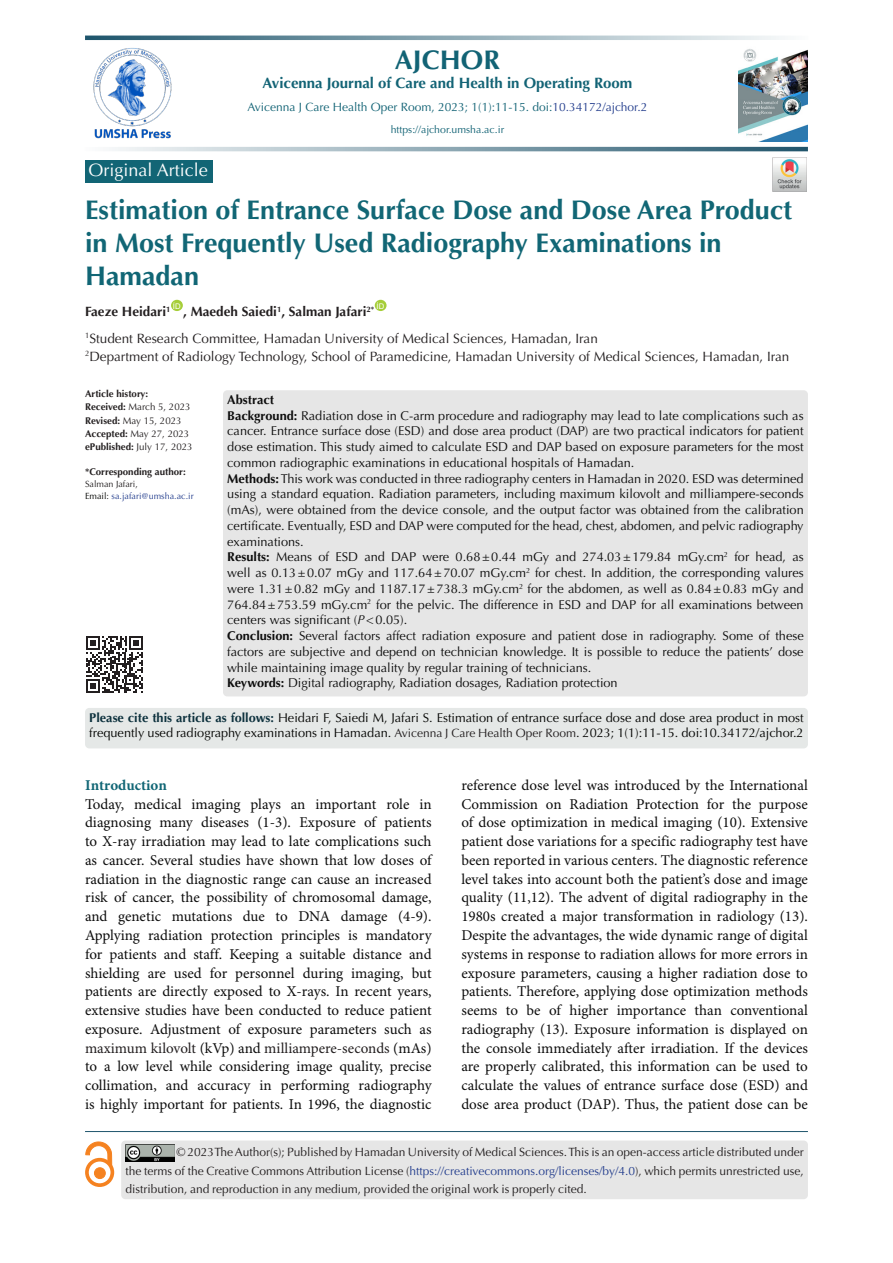
<style>
.page{position:relative;width:893px;height:1263px;background:#fff}
.page>*{position:absolute;margin:0;border:0;box-sizing:border-box;transform-origin:0 0}
.t1{font:700 27px/33px "Optima LT Std";color:#116675}
.t2{font:700 27px "Optima LT Std";color:#126375}
.t3{font:18px "Optima LT Std";color:#fff}
.t4{font:15px/18.8px "Minion Pro";color:#0d0d0d;text-align:justify}
.t5{font:700 15px "Optima LT Std";color:#126375}
.heading_1{font:700 15px "Minion Pro";color:#116675}
.t6{font:13.5px "Optima LT Std";color:#231f20}
.t7{font:700 13.5px "Optima LT Std";color:#231f20}
.Body_Text{font:12.75px/15.8px "Optima LT Std";color:#0d0d0d;text-align:justify}
.t8{font:12.75px/15.8px "Optima LT Std";color:#040503}
.List_Paragraph{font:12.75px "Optima LT Std";color:#0d0d0d}
.t9{font:700 12.75px "Optima LT Std";color:#0d0d0d}
.t10{font:12px/18px "Optima LT Std";color:#221e1f;text-align:justify}
.t11{font:12px "Optima LT Std";color:#126375}
.t12{font:10.5px "Optima LT Std";color:#126375}
.t13{font:700 9.75px "Optima LT Std";color:#231f20}
.t14{font:9.75px "Optima LT Std";color:#231f20}
.t15{font:9px "Optima LT Std";color:#253f8e}
.t16{font:9px "Optima LT Std";color:#231f20}
.t17{font:7.8px "Arial";color:#fff}
.s1{color:#253f8e}
.s2{font-weight:700}
.s3{font-weight:400}
.s4{color:#040503}
.s5{font-style:italic}
.s6{font-weight:700;color:#0d313d}
.s7{font-size:12px;color:#231f20}
.s8{color:#231f20}
</style>
<div class="page">
<hr style="left:85px;top:1131px;width:723px;height:1px;background:#1f556c">
<div style="left:121px;top:1140px;width:687px;height:59px;background:#e6e6e6;border-radius:4px"></div>
<img style="left:125px;top:1145px;width:49px;height:17px">
<div style="left:171px;top:300px;width:12px;height:11px;background:#a6ce39;border-radius:50%"></div>
<div style="left:375px;top:300px;width:12px;height:11px;background:#a6ce39;border-radius:50%"></div>
<div style="left:85px;top:160px;width:128px;height:22px;background:#126575"></div>
<img style="left:773px;top:158px;width:34px;height:34px">
<svg style="left:112px;top:147px;width:696px;height:4px;background:#8aa5b1"></svg>
<svg style="left:85px;top:36px;width:697px;height:4px;background:#88a5b1"></svg>
<div style="left:85px;top:708px;width:723px;height:40px;background:#e5e8e7;border-radius:4px"></div>
<div style="left:223px;top:390px;width:585px;height:306px;background:#e6e6e6;border-radius:4px"></div>
<svg style="left:86px;top:636px;width:57px;height:57px"></svg>
<div style="left:94px;top:1168px;width:11px;height:10px;background:#f58220;border-radius:50%"></div>
<div style="left:94px;top:1167px;width:11px;height:12px;border:1px solid #f58220;border-radius:50%"></div>
<div style="left:85px;top:1158px;width:29px;height:29px;border:4px solid #f58220;border-radius:50%"></div>
<svg style="left:86px;top:1142px;width:26px;height:24px"></svg>
<img style="left:738px;top:49px;width:69px;height:93px">
<img style="left:93px;top:48px;width:79px;height:91px">
<p class="t3" style="left:88px;top:160px;width:121px">Original Article</p>
<p class="t2" style="left:395px;top:44px;width:107px">AJCHOR</p>
<p class="t5" style="left:262px;top:74px;width:371px">Avicenna Journal of Care and Health in Operating Room</p>
<p class="t11" style="left:248px;top:100px;width:401px">Avicenna J Care Health Oper Room, 2023; 1(1):11-15. doi:<span class="s1">10.34172/ajchor.2</span></p>
<p class="t12" style="left:391px;top:124px;width:115px">https://ajchor.umsha.ac.ir</p>
<p class="t1" style="left:85px;top:194px;width:709px">Estimation of Entrance Surface Dose and Dose Area Product in Most Frequently Used Radiography Examinations in<br>Hamadan</p>
<p class="t7" style="left:85px;top:304px;width:87px">Faeze Heidari<sup>1</sup></p>
<p class="t17" style="left:377px;top:300px;width:9px">ID</p>
<p class="t6" style="left:85px;top:330px;width:514px"><sup>1</sup>Student Research Committee, Hamadan University of Medical Sciences, Hamadan, Iran</p>
<p class="t6" style="left:85px;top:348px;width:706px"><sup>2</sup>Department of Radiology Technology, School of Paramedicine, Hamadan University of Medical Sciences, Hamadan, Iran</p>
<p class="t17" style="left:173px;top:300px;width:9px">ID</p>
<p class="t7" style="left:183px;top:304px;width:193px">, Maedeh Saiedi<sup>1</sup>, Salman Jafari<sup>2*</sup></p>
<p class="t13" style="left:85px;top:388px;width:65px">Article history:</p>
<p class="t14" style="left:85px;top:401px;width:107px"><span class="s2">Received:</span> March 5, 2023</p>
<p class="t14" style="left:85px;top:414px;width:98px"><span class="s2">Revised:</span> May 15, 2023</p>
<p class="t14" style="left:85px;top:428px;width:106px"><span class="s2">Accepted:</span> May 27, 2023</p>
<p class="t13" style="left:85px;top:441px;width:109px">ePublished: <span class="s3">July 17, 2023</span></p>
<p class="t13" style="left:85px;top:466px;width:102px">*Corresponding author:</p>
<p class="t16" style="left:85px;top:478px;width:54px">Salman Jafari,</p>
<p class="t15" style="left:85px;top:490px;width:110px"><span class="s4">Email:</span> sa.jafari@umsha.ac.ir</p>
<p class="t9" style="left:227px;top:392px;width:48px">Abstract</p>
<p class="Body_Text" style="left:227px;top:408px;width:578px"><span class="s2">Background:</span> Radiation dose in C-arm procedure and radiography may lead to late complications such as cancer. Entrance surface dose (ESD) and dose area product (DAP) are two practical indicators for patient dose estimation. This study aimed to calculate ESD and DAP based on exposure parameters for the most common radiographic examinations in educational hospitals of Hamadan.</p>
<p class="Body_Text" style="left:227px;top:471px;width:578px"><span class="s2">Methods:</span> This work was conducted in three radiography centers in Hamadan in 2020. ESD was determined using a standard equation. Radiation parameters, including maximum kilovolt and milliampere-seconds (mAs), were obtained from the device console, and the output factor was obtained from the calibration certificate. Eventually, ESD and DAP were computed for the head, chest, abdomen, and pelvic radiography examinations.</p>
<p class="Body_Text" style="left:227px;top:549px;width:578px"><span class="s2">Results:</span> Means of ESD and DAP were 0.68±0.44 mGy and 274.03±179.84 mGy.cm<sup>2</sup> for head, as well as 0.13±0.07 mGy and 117.64±70.07 mGy.cm<sup>2</sup> for chest. In addition, the corresponding valures were 1.31±0.82 mGy and 1187.17±738.3 mGy.cm<sup>2</sup> for the abdomen, as well as 0.84±0.83 mGy and 764.84±753.59 mGy.cm<sup>2</sup> for the pelvic. The difference in ESD and DAP for all examinations between centers was significant (<span class="s5">P</span>&lt;0.05).</p>
<p class="Body_Text" style="left:227px;top:628px;width:578px"><span class="s2">Conclusion:</span> Several factors affect radiation exposure and patient dose in radiography. Some of these factors are subjective and depend on technician knowledge. It is possible to reduce the patients’ dose while maintaining image quality by regular training of technicians.</p>
<p class="List_Paragraph" style="left:227px;top:676px;width:392px"><span class="s2">Keywords:</span> Digital radiography, Radiation dosages, Radiation protection</p>
<p class="t8" style="left:89px;top:709px;width:716px"><span class="s6">Please cite this article as follows:</span> Heidari F, Saiedi M, Jafari S. Estimation of entrance surface dose and dose area product in most frequently used radiography examinations in Hamadan. <span class="s7">Avicenna J Care Health Oper Room</span>. 2023; 1(1):11-15. doi:10.34172/ajchor.2</p>
<p class="t4" style="left:461px;top:776px;width:348px">reference dose level was introduced by the International Commission on Radiation Protection for the purpose of dose optimization in medical imaging (10). Extensive patient dose variations for a specific radiography test have been reported in various centers. The diagnostic reference level takes into account both the patient’s dose and image quality (11,12). The advent of digital radiography in the 1980s created a major transformation in radiology (13).<br>Despite the advantages, the wide dynamic range of digital systems in response to radiation allows for more errors in exposure parameters, causing a higher radiation dose to patients. Therefore, applying dose optimization methods seems to be of higher importance than conventional radiography (13). Exposure information is displayed on the console immediately after irradiation. If the devices are properly calibrated, this information can be used to calculate the values of entrance surface dose (ESD) and dose area product (DAP). Thus, the patient dose can be</p>
<p class="t10" style="left:125px;top:1143px;width:680px;text-indent:51px"><span class="s8">© 2023The Author(s); Published by Hamadan University of Medical Sciences.</span> This is an open-access article distributed under the terms of the Creative Commons Attribution License (<span class="s1">https://creativecommons.org/licenses/by/4.0</span>), which permits unrestricted use, distribution, and reproduction in any medium, provided the original work is properly cited.</p>
<p class="heading_1" style="left:85px;top:775px;width:83px">Introduction</p>
<p class="t4" style="left:85px;top:795px;width:348px">Today, medical imaging plays an important role in diagnosing many diseases (1-3). Exposure of patients to X-ray irradiation may lead to late complications such as cancer. Several studies have shown that low doses of radiation in the diagnostic range can cause an increased risk of cancer, the possibility of chromosomal damage, and genetic mutations due to DNA damage (4-9).<br>Applying radiation protection principles is mandatory for patients and staff. Keeping a suitable distance and shielding are used for personnel during imaging, but patients are directly exposed to X-rays. In recent years, extensive studies have been conducted to reduce patient exposure. Adjustment of exposure parameters such as <span class="s8">maximum kilovolt</span> (kVp) and <span class="s8">milliampere-seconds</span> (mAs) to a low level while considering image quality, precise collimation, and accuracy in performing radiography is highly important for patients. In 1996, the diagnostic</p>
</div>
